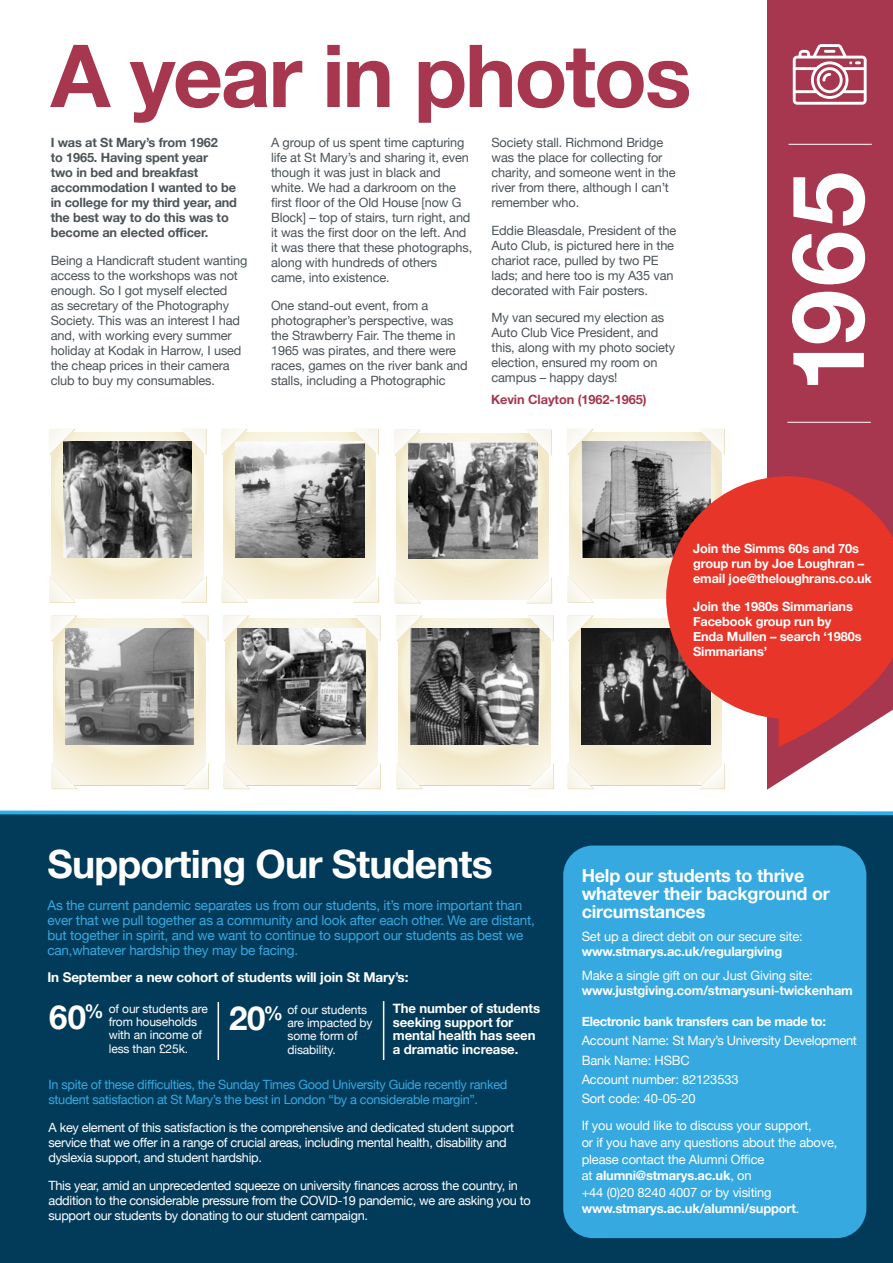
<style>
.page{position:relative;width:893px;height:1263px;background:#fff}
.page>*{position:absolute;margin:0;border:0;box-sizing:border-box;transform-origin:0 0}
.t1{font:700 100.65px "Helvetica Neue";color:#fff}
.t2{font:700 87px "Helvetica Neue";letter-spacing:-.025em;color:#a7364f}
.t3{font:700 39px "Helvetica Neue";letter-spacing:-.02em;color:#fff}
.t4{font:700 33px "Helvetica Neue";color:#fff}
.t5{font:700 18px/18px "Helvetica Neue";letter-spacing:-.01em;color:#fff}
.t6{font:13.5px/15px "Helvetica Neue";letter-spacing:-.015em;color:#36a9e1}
.t7{font:700 13.5px "Helvetica Neue";letter-spacing:-.01em;color:#fff}
.t8{font:700 13.2px/13.5px "Helvetica Neue";letter-spacing:-.01em;color:#fff}
.t9{font:12.9px/16.5px "Helvetica Neue";letter-spacing:-.01em;color:#fff}
.t10{font:700 12.9px "Helvetica Neue";letter-spacing:-.01em;color:#fff}
.t11{font:12.75px/15px "Helvetica Neue";letter-spacing:-.01em;color:#4b5458}
.t12{font:12.75px/15px "Helvetica Neue";letter-spacing:-.025em;color:#fff}
.t13{font:700 12.75px/15px "Helvetica Neue";letter-spacing:-.01em;color:#4b5458}
.t14{font:700 12.75px/15px "Helvetica Neue";letter-spacing:-.01em;color:#fff}
.t15{font:12.75px/15px "Helvetica Neue";letter-spacing:-.025em;color:#36a9e1}
.t16{font:700 12.75px "Helvetica Neue";letter-spacing:-.005em;color:#a7364f}
.t17{font:12px/13.4px "Helvetica Neue";letter-spacing:-.01em;color:#fff}
.s1{font-weight:700}
</style>
<div class="page">
<div style="left:767px;top:0;width:126px;height:789px;background:#a7364f"></div>
<hr style="left:788px;top:144px;width:84px;height:1px;background:#fff">
<hr style="left:787px;top:422px;width:84px;height:1px;background:#fff">
<div style="left:0;top:814px;width:893px;height:449px;background:#023b59"></div>
<div style="left:563px;top:845px;width:303px;height:393px;background:#36a9e1;border-radius:30px"></div>
<hr style="left:218px;top:1002px;width:1px;height:58px;background:#fff">
<hr style="left:383px;top:1001px;width:1px;height:59px;background:#fff">
<svg style="left:51px;top:432px;width:152px;height:166px;background:#f1ead3"></svg>
<img style="left:64px;top:442px;width:128px;height:116px">
<svg style="left:49px;top:429px;width:27px;height:26px"></svg>
<svg style="left:180px;top:429px;width:27px;height:26px"></svg>
<svg style="left:49px;top:576px;width:27px;height:27px"></svg>
<svg style="left:180px;top:576px;width:27px;height:27px"></svg>
<svg style="left:569px;top:432px;width:153px;height:166px;background:#f4edd6"></svg>
<img style="left:582px;top:442px;width:128px;height:116px">
<svg style="left:567px;top:429px;width:27px;height:26px"></svg>
<svg style="left:698px;top:429px;width:27px;height:26px"></svg>
<svg style="left:567px;top:576px;width:27px;height:27px"></svg>
<svg style="left:398px;top:619px;width:153px;height:166px;background:#f1ead3"></svg>
<img style="left:411px;top:628px;width:128px;height:116px">
<svg style="left:396px;top:615px;width:27px;height:27px"></svg>
<svg style="left:527px;top:615px;width:27px;height:27px"></svg>
<svg style="left:396px;top:762px;width:27px;height:27px"></svg>
<svg style="left:527px;top:762px;width:27px;height:27px"></svg>
<svg style="left:223px;top:432px;width:153px;height:166px;background:#f2ead3"></svg>
<img style="left:236px;top:442px;width:128px;height:116px">
<svg style="left:221px;top:429px;width:27px;height:26px"></svg>
<svg style="left:352px;top:429px;width:27px;height:26px"></svg>
<svg style="left:221px;top:576px;width:27px;height:27px"></svg>
<svg style="left:353px;top:576px;width:26px;height:27px"></svg>
<svg style="left:53px;top:619px;width:152px;height:166px;background:#f1ead3"></svg>
<img style="left:66px;top:628px;width:128px;height:116px">
<svg style="left:51px;top:615px;width:27px;height:27px"></svg>
<svg style="left:182px;top:615px;width:27px;height:27px"></svg>
<svg style="left:51px;top:762px;width:27px;height:27px"></svg>
<svg style="left:182px;top:762px;width:27px;height:27px"></svg>
<svg style="left:569px;top:619px;width:153px;height:166px;background:#ede6cf"></svg>
<img style="left:582px;top:628px;width:128px;height:116px">
<svg style="left:567px;top:615px;width:27px;height:27px"></svg>
<svg style="left:567px;top:762px;width:27px;height:27px"></svg>
<svg style="left:699px;top:762px;width:26px;height:27px"></svg>
<svg style="left:396px;top:433px;width:153px;height:166px;background:#f2ebd4"></svg>
<img style="left:409px;top:442px;width:128px;height:117px">
<svg style="left:394px;top:430px;width:27px;height:26px"></svg>
<svg style="left:525px;top:430px;width:27px;height:26px"></svg>
<svg style="left:394px;top:577px;width:27px;height:26px"></svg>
<svg style="left:526px;top:577px;width:26px;height:26px"></svg>
<svg style="left:225px;top:619px;width:152px;height:166px;background:#f0e9d2"></svg>
<img style="left:238px;top:628px;width:128px;height:116px">
<svg style="left:223px;top:615px;width:27px;height:27px"></svg>
<svg style="left:354px;top:615px;width:27px;height:27px"></svg>
<svg style="left:223px;top:762px;width:27px;height:27px"></svg>
<svg style="left:354px;top:762px;width:27px;height:27px"></svg>
<svg style="left:666px;top:476px;width:227px;height:243px;background:#d83f35"></svg>
<svg style="left:756px;top:689px;width:137px;height:101px"></svg>
<svg style="left:793px;top:44px;width:74px;height:61px"></svg>
<h2 class="t2" style="left:51px;top:8px;width:642px">A year in photos</h2>
<p class="t13" style="left:51px;top:136px;width:188px">I was at St Mary’s from 1962<br>to 1965. Having spent year<br>two in bed and breakfast accommodation I wanted to be in college for my third year, and the best way to do this was to become an elected officer.</p>
<p class="t11" style="left:51px;top:254px;width:198px">Being a Handicraft student wanting access to the workshops was not enough. So I got myself elected<br>as secretary of the Photography<br>Society. This was an interest I had and, with working every summer holiday at Kodak in Harrow, I used the cheap prices in their camera club to buy my consumables.</p>
<p class="t11" style="left:271px;top:136px;width:203px">A group of us spent time capturing life at St Mary’s and sharing it, even though it was just in black and white. We had a darkroom on the first floor of the Old House [now G<br>Block] – top of stairs, turn right, and it was the first door on the left. And it was there that these photographs, along with hundreds of others came, into existence.</p>
<p class="t11" style="left:271px;top:298px;width:198px">One stand-out event, from a photographer’s perspective, was the Strawberry Fair. The theme in<br>1965 was pirates, and there were races, games on the river bank and stalls, including a Photographic</p>
<p class="t11" style="left:491px;top:136px;width:186px">Society stall. Richmond Bridge was the place for collecting for charity, and someone went in the river from there, although I can’t remember who.</p>
<p class="t11" style="left:491px;top:223px;width:186px">Eddie Bleasdale, President of the<br>Auto Club, is pictured here in the chariot race, pulled by two PE lads; and here too is my A35 van decorated with Fair posters.</p>
<p class="t11" style="left:491px;top:311px;width:185px">My van secured my election as<br>Auto Club Vice President, and this, along with my photo society election, ensured my room on campus – happy days!</p>
<p class="t16" style="left:491px;top:390px;width:157px">Kevin Clayton (1962-1965)</p>
<h1 class="t1" style="left:749px;top:392px;width:222px;rotate:-90deg">1965</h1>
<p class="t14" style="left:693px;top:542px;width:180px">Join the Simms 60s and 70s group run by Joe Loughran – email joe@theloughrans.co.uk</p>
<p class="t14" style="left:693px;top:599px;width:170px">Join the 1980s Simmarians<br>Facebook group run by<br>Enda Mullen – search ‘1980s</p>
<p class="t14" style="left:693px;top:644px;width:76px">Simmarians’</p>
<h3 class="t3" style="left:47px;top:833px;width:447px">Supporting Our Students</h3>
<p class="t6" style="left:47px;top:898px;width:489px">As the current pandemic separates us from our students, it’s more important than ever that we pull together as a community and look after each other. We are distant, but together in spirit, and we want to continue to support our students as best we can,whatever hardship they may be facing.</p>
<p class="t7" style="left:47px;top:967px;width:362px">In September a new cohort of students will join St Mary’s:</p>
<p class="t17" style="left:287px;top:1003px;width:87px">of our students are impacted by some form of disability.</p>
<p class="t8" style="left:393px;top:1002px;width:149px">The number of students seeking support for mental health has seen a dramatic increase.</p>
<p class="t17" style="left:109px;top:1002px;width:101px">of our students are from households with an income of less than £25k.</p>
<h3 class="t4" style="left:49px;top:991px;width:56px">60<sup>%</sup></h3>
<h3 class="t4" style="left:229px;top:993px;width:55px">20<sup>%</sup></h3>
<p class="t15" style="left:49px;top:1078px;width:460px">In spite of these difficulties, the Sunday Times Good University Guide recently ranked student satisfaction at St Mary’s the best in London “by a considerable margin”.</p>
<p class="t12" style="left:49px;top:1120px;width:467px">A key element of this satisfaction is the comprehensive and dedicated student support service that we offer in a range of crucial areas, including mental health, disability and dyslexia support, and student hardship.</p>
<p class="t12" style="left:49px;top:1178px;width:484px">This year, amid an unprecedented squeeze on university finances across the country, in addition to the considerable pressure from the COVID-19 pandemic, we are asking you to support our students by donating to our student campaign.</p>
<h3 class="t5" style="left:582px;top:867px;width:250px">Help our students to thrive whatever their background or circumstances</h3>
<p class="t9" style="left:582px;top:929px;width:223px">Set up a direct debit on our secure site:</p>
<p class="t10" style="left:582px;top:941px;width:202px">www.stmarys.ac.uk/regulargiving</p>
<p class="t9" style="left:582px;top:968px;width:233px">Make a single gift on our Just Giving site:</p>
<p class="t10" style="left:582px;top:980px;width:273px">www.justgiving.com/stmarysuni-twickenham</p>
<p class="t10" style="left:582px;top:1011px;width:246px">Electronic bank transfers can be made to:</p>
<p class="t9" style="left:582px;top:1032px;width:277px;line-height:19.2px">Account Name: St Mary’s University Development<br>Bank Name: HSBC<br>Account number: 82123533<br>Sort code: 40-05-20</p>
<p class="t9" style="left:582px;top:1118px;width:257px">If you would like to discuss your support,<br>or if you have any questions about the above, please contact the Alumni Office<br>at <span class="s1">alumni@stmarys.ac.uk</span>, on<br>+44 (0)20 8240 4007 or by visiting <span class="s1">www.stmarys.ac.uk/alumni/support</span>.</p>
</div>
